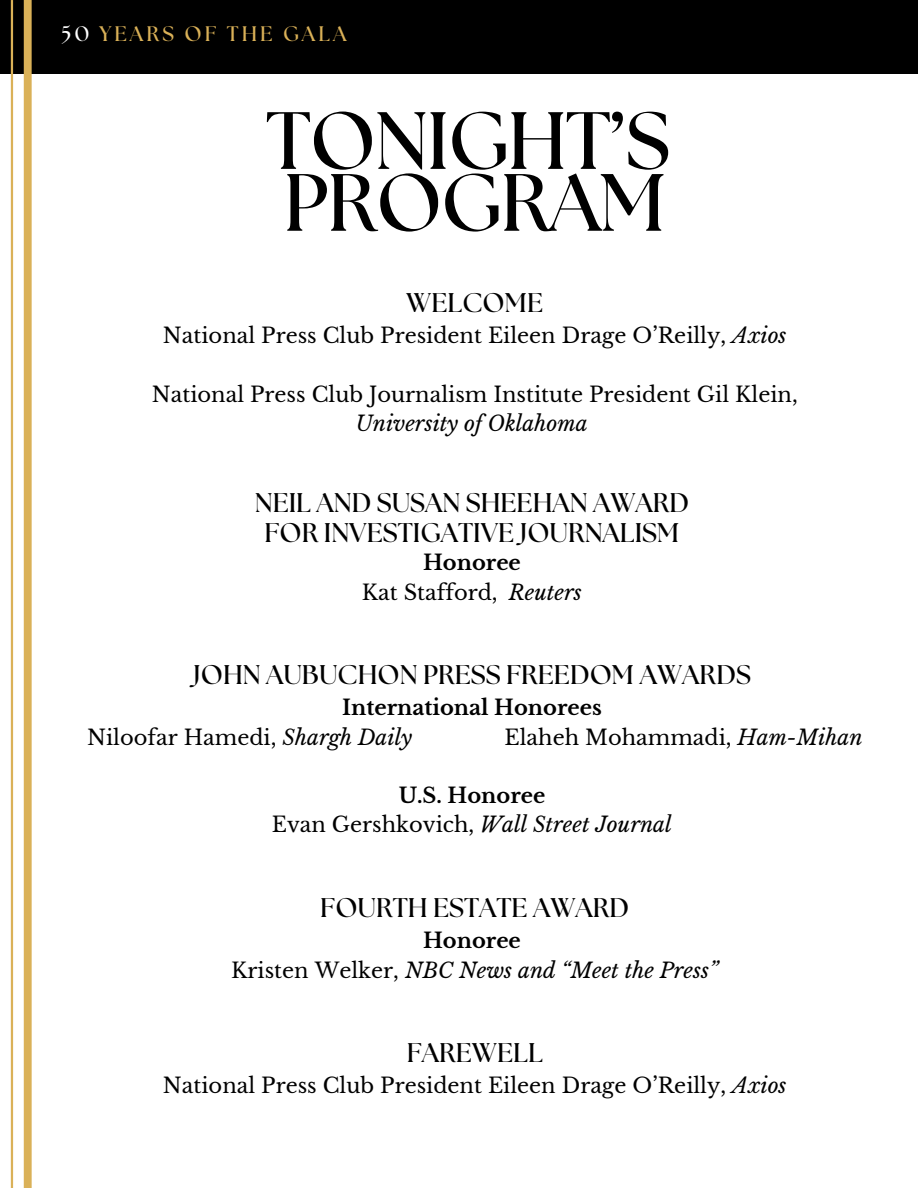
<style>
.page{position:relative;width:918px;height:1188px;background:#fff}
.page>*{position:absolute;margin:0;border:0;box-sizing:border-box;transform-origin:0 0}
.t1{font:700 81px "The Seasons";letter-spacing:-.02em;color:#000}
.t2{font:700 27px "The Seasons";color:#000}
.t3{font:21px "Libre Baskerville";color:#000}
.t4{font:italic 21px "Libre Baskerville";color:#000}
.t5{font:700 21px "Libre Baskerville";color:#000}
.t6{font:700 21px "The Seasons";letter-spacing:.145em;color:#dab158}
.s1{color:#fff}
.s2{font-style:italic}
.s3{font-style:normal}
</style>
<div class="page">
<div style="left:0;top:0;width:918px;height:73px;background:#000"></div>
<div style="left:24px;top:0;width:8px;height:1188px;background:#dab158"></div>
<hr style="left:11px;top:0;width:2px;height:1188px;background:#dab158">
<p class="t6" style="left:62px;top:24px;width:286px"><span class="s1">50</span> YEARS OF THE GALA</p>
<p class="t1" style="left:266px;top:104px;width:406px">TONIGHT’S</p>
<p class="t1" style="left:283px;top:166px;width:385px">PROGRAM</p>
<p class="t2" style="left:406px;top:290px;width:139px">WELCOME</p>
<p class="t3" style="left:163px;top:323px;width:625px">National Press Club President Eileen Drage O’Reilly, <span class="s2">Axios</span></p>
<p class="t3" style="left:152px;top:381px;width:647px">National Press Club Journalism Institute President Gil Klein,</p>
<p class="t4" style="left:356px;top:410px;width:233px">University of Oklahoma</p>
<p class="t2" style="left:255px;top:490px;width:436px">NEIL AND SUSAN SHEEHAN AWARD</p>
<p class="t2" style="left:265px;top:521px;width:417px">FOR INVESTIGATIVE JOURNALISM</p>
<p class="t5" style="left:423px;top:550px;width:99px">Honoree</p>
<p class="t3" style="left:362px;top:579px;width:222px">Kat Stafford, <span class="s2">Reuters</span></p>
<p class="t2" style="left:193px;top:662px;width:559px">JOHN AUBUCHON PRESS FREEDOM AWARDS</p>
<p class="t5" style="left:342px;top:695px;width:261px">International Honorees</p>
<p class="t3" style="left:87px;top:724px;width:327px">Niloofar Hamedi, <span class="s2">Shargh Daily</span></p>
<p class="t3" style="left:505px;top:724px;width:359px">Elaheh Mohammadi, <span class="s2">Ham-Mihan</span></p>
<p class="t5" style="left:399px;top:783px;width:148px">U.S. Honoree</p>
<p class="t4" style="left:272px;top:812px;width:401px"><span class="s3">Evan Gershkovich,</span> Wall Street Journal</p>
<p class="t2" style="left:320px;top:895px;width:311px">FOURTH ESTATE AWARD</p>
<p class="t5" style="left:423px;top:928px;width:99px">Honoree</p>
<p class="t4" style="left:231px;top:957px;width:489px"><span class="s3">Kristen Welker,</span> NBC News and “Meet the Press”</p>
<p class="t2" style="left:407px;top:1040px;width:138px">FAREWELL</p>
<p class="t3" style="left:163px;top:1073px;width:625px">National Press Club President Eileen Drage O’Reilly, <span class="s2">Axios</span></p>
</div>
